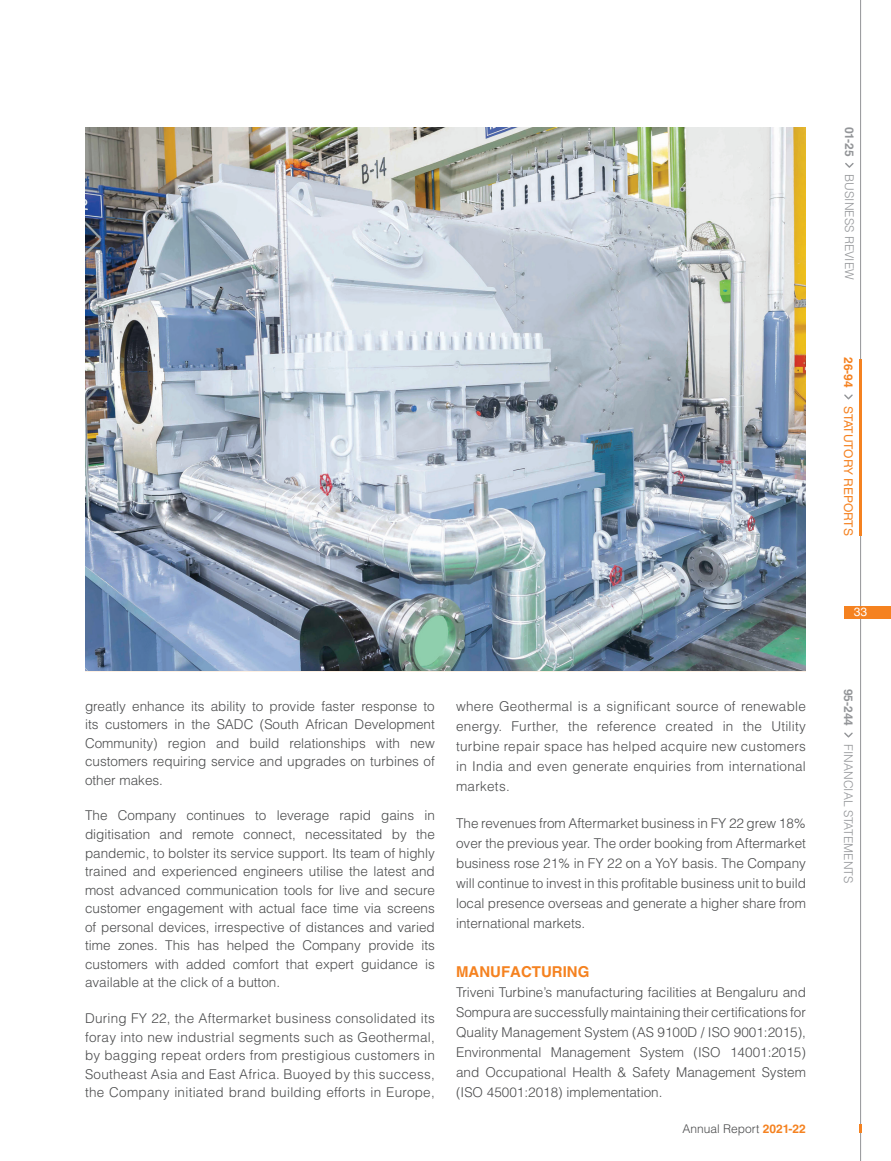
<style>
.page{position:relative;width:891px;height:1161px;background:#fff}
.page>*{position:absolute;margin:0;border:0;box-sizing:border-box;transform-origin:0 0}
.t1{font:700 15px "Helvetica LT Std";color:#f58220}
.t2{font:300 13.5px/18.6px "Helvetica LT Std";color:#4b4c4d;text-align:justify}
.t3{font:300 12px "Helvetica LT Std";color:#939598}
.t4{font:300 12px "Helvetica LT Std";color:#4b4c4d}
.t5{font:12px "Helvetica LT Std";color:#f58220}
.t6{font:700 12px "Helvetica LT Std";color:#939598}
.t7{font:700 12px "Helvetica LT Std";color:#f58220}
.t8{font:12px "Helvetica LT Std";color:#fff}
.s1{font-weight:700;color:#f58220}
</style>
<div class="page">
<img style="left:85px;top:128px;width:721px;height:543px">
<hr style="left:860px;top:0;width:1px;height:1161px;background:#939598">
<svg style="left:845px;top:163px;width:9px;height:5px"></svg>
<svg style="left:844px;top:394px;width:9px;height:5px"></svg>
<svg style="left:844px;top:733px;width:9px;height:5px"></svg>
<hr style="left:859px;top:359px;width:3px;height:177px;background:#f58220">
<div style="left:844px;top:606px;width:47px;height:13px;background:#f58220"></div>
<svg style="left:859px;top:1125px;width:3px;height:8px"></svg>
<p class="t2" style="left:85px;top:697px;width:351px">greatly enhance its ability to provide faster response to its customers in the SADC (South African Development Community) region and build relationships with new customers requiring service and upgrades on turbines of other makes.</p>
<p class="t2" style="left:85px;top:806px;width:351px">The Company continues to leverage rapid gains in digitisation and remote connect, necessitated by the pandemic, to bolster its service support. Its team of highly trained and experienced engineers utilise the latest and most advanced communication tools for live and secure customer engagement with actual face time via screens of personal devices, irrespective of distances and varied time zones. This has helped the Company provide its customers with added comfort that expert guidance is available at the click of a button.</p>
<p class="t2" style="left:85px;top:1009px;width:351px">During FY 22, the Aftermarket business consolidated its foray into new industrial segments such as Geothermal, by bagging repeat orders from prestigious customers in Southeast Asia and East Africa. Buoyed by this success, the Company initiated brand building efforts in Europe,</p>
<p class="t2" style="left:456px;top:696px;width:351px;line-height:20.1px">where Geothermal is a significant source of renewable energy. Further, the reference created in the Utility turbine repair space has helped acquire new customers in India and even generate enquiries from international markets.</p>
<p class="t2" style="left:456px;top:813px;width:351px;line-height:20.1px">The revenues from Aftermarket business in FY 22 grew 18% over the previous year. The order booking from Aftermarket business rose 21% in FY 22 on a YoY basis. The Company will continue to invest in this profitable business unit to build local presence overseas and generate a higher share from international markets.</p>
<p class="t1" style="left:456px;top:962px;width:135px">MANUFACTURING</p>
<p class="t2" style="left:456px;top:982px;width:351px;line-height:20.1px">Triveni Turbine’s manufacturing facilities at Bengaluru and Sompura are successfully maintaining their certifications for Quality Management System (AS 9100D / ISO 9001:2015), Environmental Management System (ISO 14001:2015) and Occupational Health &amp; Safety Management System (ISO 45001:2018) implementation.</p>
<p class="t4" style="left:683px;top:1122px;width:125px">Annual Report <span class="s1">2021-22</span></p>
<p class="t6" style="left:857px;top:127px;width:31px;rotate:90deg">01-25</p>
<p class="t3" style="left:857px;top:174px;width:107px;rotate:90deg">BUSINESS REVIEW</p>
<p class="t7" style="left:856px;top:357px;width:32px;rotate:90deg">26-94</p>
<p class="t5" style="left:855px;top:406px;width:131px;rotate:90deg">STATUTORY REPORTS</p>
<p class="t8" style="left:854px;top:605px;width:15px">33</p>
<p class="t6" style="left:856px;top:689px;width:39px;rotate:90deg">95-244</p>
<p class="t3" style="left:856px;top:744px;width:141px;rotate:90deg">FINANCIAL STATEMENTS</p>
</div>
